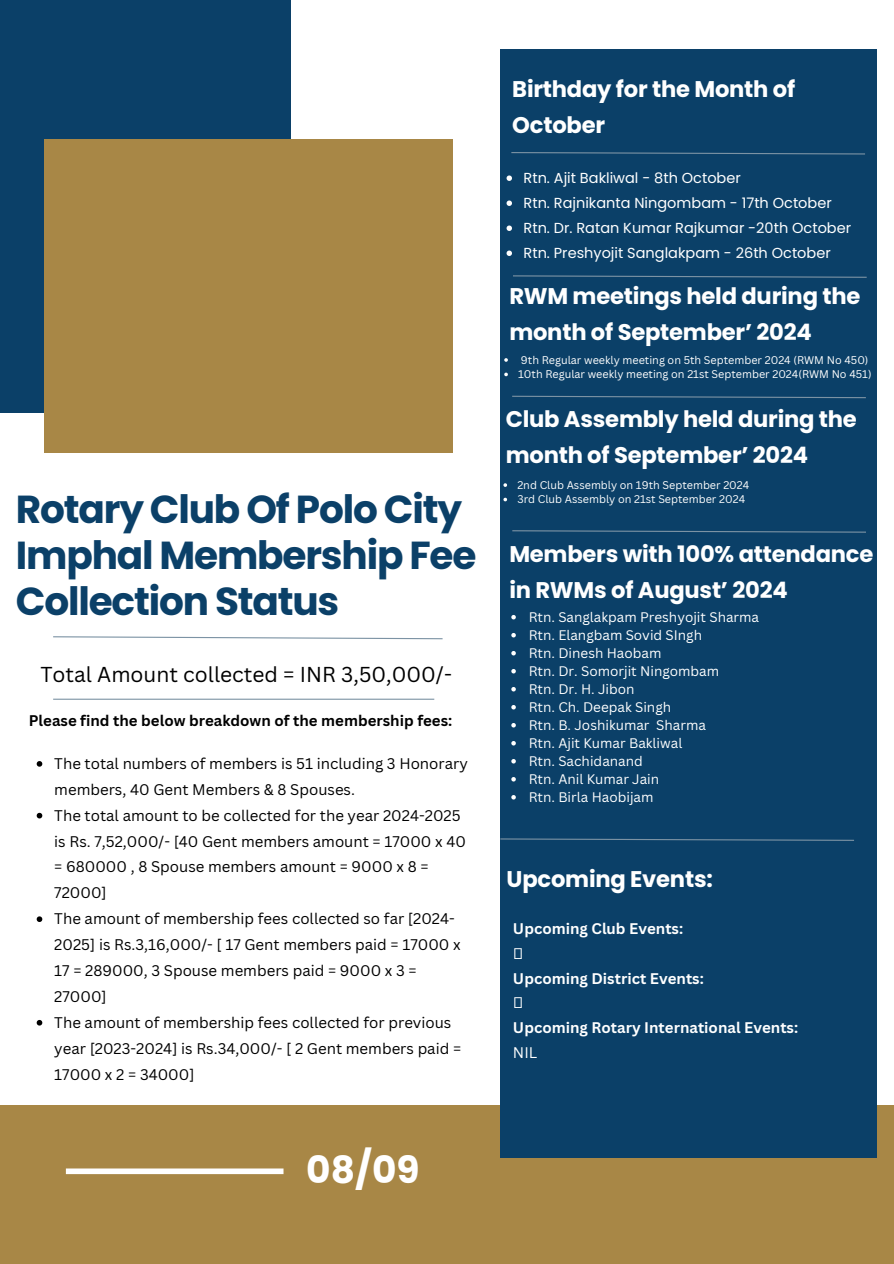
<style>
.page{position:relative;width:894px;height:1264px;background:#fff}
.page>*{position:absolute;margin:0;border:0;box-sizing:border-box;transform-origin:0 0}
.t1{font:700 39px/46.2px "Poppins";letter-spacing:-.03em;color:#0b4068}
.t2{font:700 37.5px "Poppins";color:#fff}
.t3{font:700 22.65px/36px "Poppins";letter-spacing:-.01em;color:#fff}
.t4{font:21px "Canva Sans";color:#000}
.t5{font:15px/25.8px "Canva Sans";color:#000}
.t6{font:700 15px/24.8px "Canva Sans";color:#fff}
.t7{font:700 15px "Canva Sans";color:#000}
.t8{font:14.55px "Poppins";color:#fff}
.t9{font:13.5px "Canva Sans";color:#fff}
.t10{font:10.8px "Canva Sans";color:#fff}
.s1{font-weight:400}
</style>
<div class="page">
<div style="left:0;top:0;width:290px;height:413px;background:#0b4068"></div>
<div style="left:0;top:1104px;width:893px;height:159px;background:#a88746"></div>
<div style="left:500px;top:49px;width:377px;height:1108px;background:#0b4068"></div>
<div style="left:66px;top:1168px;width:217px;height:6px;background:#fff"></div>
<svg style="left:53px;top:636px;width:390px;height:4px"></svg>
<div style="left:45px;top:139px;width:408px;height:314px;background:#a88746"></div>
<svg style="left:512px;top:530px;width:354px;height:3px"></svg>
<svg style="left:513px;top:275px;width:354px;height:3px"></svg>
<svg style="left:506px;top:175px;width:6px;height:6px"></svg>
<svg style="left:506px;top:200px;width:6px;height:6px"></svg>
<svg style="left:506px;top:225px;width:6px;height:6px"></svg>
<svg style="left:506px;top:250px;width:6px;height:6px"></svg>
<svg style="left:511px;top:152px;width:354px;height:3px"></svg>
<svg style="left:504px;top:358px;width:3px;height:4px"></svg>
<svg style="left:500px;top:838px;width:354px;height:3px"></svg>
<svg style="left:37px;top:761px;width:5px;height:5px"></svg>
<svg style="left:37px;top:812px;width:5px;height:6px"></svg>
<svg style="left:37px;top:916px;width:5px;height:6px"></svg>
<svg style="left:37px;top:1020px;width:5px;height:5px"></svg>
<hr style="left:53px;top:698px;width:381px;height:1px;background:#7c93a4">
<svg style="left:511px;top:615px;width:4px;height:4px"></svg>
<svg style="left:511px;top:633px;width:4px;height:4px"></svg>
<svg style="left:511px;top:651px;width:4px;height:4px"></svg>
<svg style="left:511px;top:669px;width:4px;height:4px"></svg>
<svg style="left:511px;top:687px;width:4px;height:4px"></svg>
<svg style="left:511px;top:705px;width:4px;height:4px"></svg>
<svg style="left:511px;top:723px;width:4px;height:4px"></svg>
<svg style="left:511px;top:741px;width:4px;height:4px"></svg>
<svg style="left:511px;top:759px;width:4px;height:4px"></svg>
<svg style="left:511px;top:777px;width:4px;height:4px"></svg>
<svg style="left:511px;top:795px;width:4px;height:4px"></svg>
<svg style="left:503px;top:483px;width:4px;height:4px"></svg>
<svg style="left:503px;top:498px;width:4px;height:3px"></svg>
<svg style="left:512px;top:395px;width:354px;height:4px"></svg>
<h3 class="t1" style="left:16px;top:486px;width:462px">Rotary Club Of Polo City<br>Imphal Membership Fee<br>Collection Status</h3>
<p class="t4" style="left:40px;top:660px;width:413px">Total Amount collected = INR 3,50,000/-</p>
<p class="t7" style="left:29px;top:710px;width:425px">Please find the below breakdown of the membership fees:</p>
<p class="t5" style="left:54px;top:750px;width:415px">The total numbers of members is 51 including 3 Honorary members, 40 Gent Members &amp; 8 Spouses.</p>
<p class="t5" style="left:54px;top:802px;width:413px">The total amount to be collected for the year 2024-2025 is Rs. 7,52,000/- [40 Gent members amount = 17000 x 40 = 680000 , 8 Spouse members amount = 9000 x 8 = 72000]</p>
<h3 class="t5" style="left:54px;top:905px;width:407px">The amount of membership fees collected so far [2024- 2025] is Rs.3,16,000/- [ 17 Gent members paid = 17000 x 17 = 289000, 3 Spouse members paid = 9000 x 3 = 27000]</h3>
<h6 class="t5" style="left:54px;top:1009px;width:408px">The amount of membership fees collected for previous year [2023-2024] is Rs.34,000/- [ 2 Gent members paid =<br>17000 x 2 = 34000]</h6>
<h3 class="t2" style="left:306px;top:1143px;width:115px">08/09</h3>
<h3 class="t3" style="left:512px;top:71px;width:284px">Birthday for the Month of<br>October</h3>
<h3 class="t8" style="left:523px;top:168px;width:219px">Rtn. Ajit Bakliwal - 8th October</h3>
<p class="t8" style="left:523px;top:193px;width:309px">Rtn. Rajnikanta Ningombam - 17th October</p>
<p class="t8" style="left:523px;top:218px;width:329px">Rtn. Dr. Ratan Kumar Rajkumar -20th October</p>
<p class="t8" style="left:523px;top:243px;width:308px">Rtn. Preshyojit Sanglakpam - 26th October</p>
<p class="t3" style="left:509px;top:278px;width:352px">RWM meetings held during the month of September’ 2024</p>
<p class="t10" style="left:521px;top:352px;width:349px">9th Regular weekly meeting on 5th September 2024 (RWM No 450)</p>
<p class="t10" style="left:518px;top:366px;width:355px">10th Regular weekly meeting on 21st September 2024(RWM No 451)</p>
<p class="t3" style="left:505px;top:401px;width:352px">Club Assembly held during the month of September’ 2024</p>
<p class="t10" style="left:517px;top:477px;width:233px">2nd Club Assembly on 19th September 2024</p>
<h1 class="t10" style="left:517px;top:491px;width:229px">3rd Club Assembly on 21st September 2024</h1>
<p class="t3" style="left:509px;top:536px;width:365px">Members with 100% attendance in RWMs of August’ 2024</p>
<p class="t9" style="left:528px;top:607px;width:232px">Rtn. Sanglakpam Preshyojit Sharma</p>
<p class="t9" style="left:528px;top:625px;width:175px">Rtn. Elangbam Sovid SIngh</p>
<p class="t9" style="left:528px;top:643px;width:134px">Rtn. Dinesh Haobam</p>
<p class="t9" style="left:528px;top:661px;width:192px">Rtn. Dr. Somorjit Ningombam</p>
<p class="t9" style="left:528px;top:679px;width:107px">Rtn. Dr. H. Jibon</p>
<p class="t9" style="left:528px;top:697px;width:144px">Rtn. Ch. Deepak Singh</p>
<p class="t9" style="left:528px;top:715px;width:179px">Rtn. B. Joshikumar Sharma</p>
<p class="t9" style="left:528px;top:733px;width:155px">Rtn. Ajit Kumar Bakliwal</p>
<h2 class="t9" style="left:528px;top:751px;width:116px">Rtn. Sachidanand</h2>
<h4 class="t9" style="left:528px;top:769px;width:132px">Rtn. Anil Kumar Jain</h4>
<h5 class="t9" style="left:528px;top:787px;width:126px">Rtn. Birla Haobijam</h5>
<p class="t3" style="left:506px;top:861px;width:208px">Upcoming Events:</p>
<p class="t6" style="left:513px;top:915px;width:172px">Upcoming Club Events:</p>
<p class="t6" style="left:513px;top:965px;width:192px">Upcoming District Events:</p>
<p class="t6" style="left:513px;top:1014px;width:287px">Upcoming Rotary International Events:<br><span class="s1">NIL</span></p>
</div>
